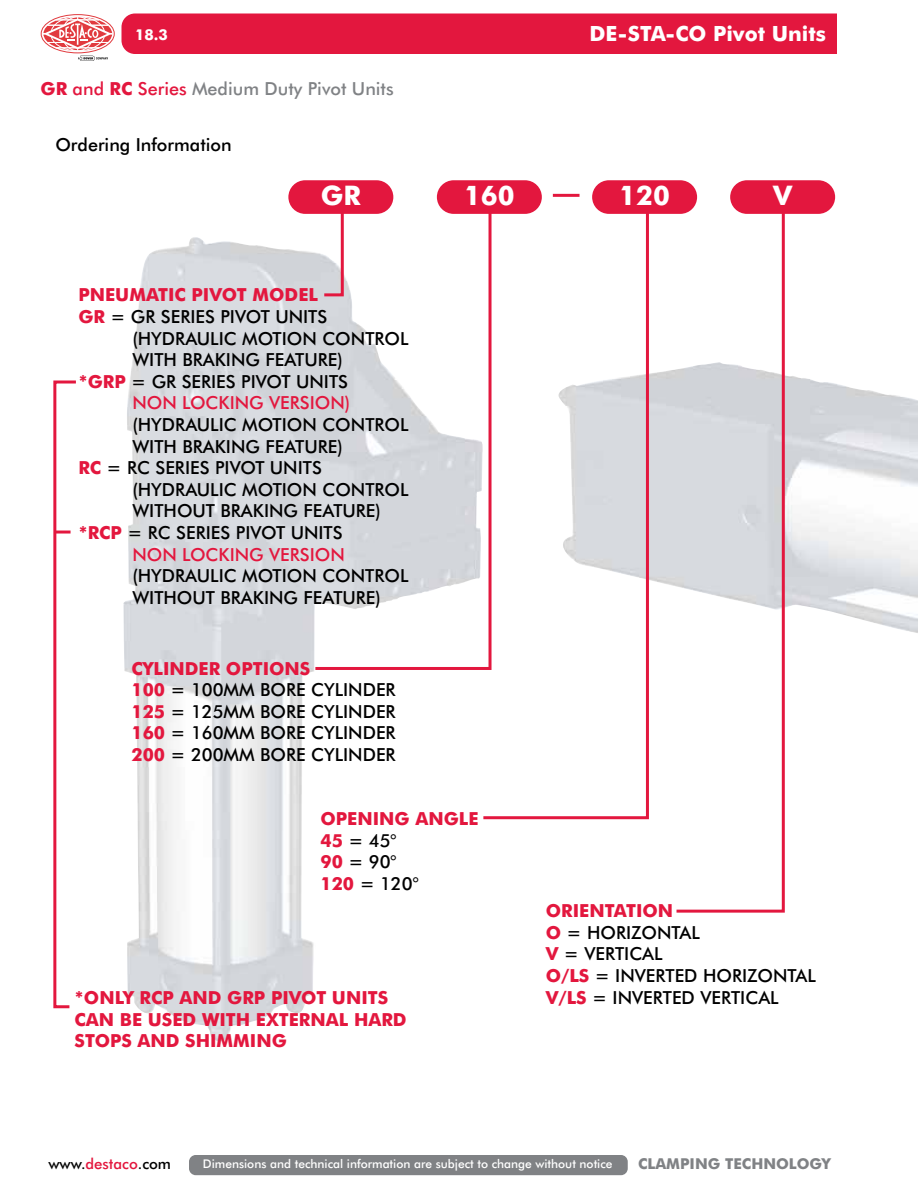
<style>
.page{position:relative;width:918px;height:1188px;background:#fff}
.page>*{position:absolute;margin:0;border:0;box-sizing:border-box;transform-origin:0 0}
.t1{font:700 27px "Futura BT";color:#fff}
.t2{font:700 21px "Futura BT";color:#fff}
.t3{font:500 18px/21.6px "Futura BT";color:#000}
.t4{font:700 18px/21.6px "Futura BT";color:#e3173e}
.t5{font:500 18px "Futura BT";color:#e3173e}
.t6{font:500 18px "Futura BT";color:#808285}
.t7{font:700 15px "Futura BT";color:#808285}
.t8{font:500 15px "Futura BT";color:#000}
.t9{font:700 15px "Futura BT";color:#fff}
.t10{font:500 12px "Futura BT";color:#fff}
.s1{font-weight:700;color:#e3173e}
.s2{color:#e3173e}
.s3{font-weight:500;color:#000}
</style>
<div class="page">
<div style="left:122px;top:14px;width:782px;height:40px;background:#e3173e;border-radius:14px"></div>
<div style="left:837px;top:11px;width:70px;height:46px;background:#fff"></div>
<div style="left:189px;top:1155px;width:439px;height:20px;background:#808285;border-radius:7px"></div>
<svg style="left:41px;top:15px;width:73px;height:38px"></svg>
<div style="left:41px;top:14px;width:74px;height:39px;border:1px solid #e13a3e;border-radius:50%"></div>
<div style="left:51px;top:16px;width:54px;height:35px;border:1px solid #fff;border-radius:50%"></div>
<svg style="left:43px;top:18px;width:70px;height:31px"></svg>
<svg style="left:78px;top:56px;width:30px;height:5px"></svg>
<img style="left:650px;top:370px;width:268px;height:263px">
<img style="left:123px;top:237px;width:191px;height:805px">
<div style="left:730px;top:180px;width:105px;height:34px;background:#e3173e;border-radius:17px"></div>
<svg style="left:674px;top:209px;width:112px;height:704px"></svg>
<div style="left:592px;top:180px;width:105px;height:34px;background:#e3173e;border-radius:17px"></div>
<svg style="left:483px;top:207px;width:167px;height:613px"></svg>
<div style="left:437px;top:180px;width:105px;height:34px;background:#e3173e;border-radius:17px"></div>
<svg style="left:312px;top:207px;width:181px;height:464px"></svg>
<div style="left:288px;top:180px;width:105px;height:34px;background:#e3173e;border-radius:17px"></div>
<svg style="left:321px;top:213px;width:24px;height:85px"></svg>
<hr style="left:553px;top:194px;width:27px;height:3px;background:#e3173e">
<svg style="left:53px;top:380px;width:23px;height:629px"></svg>
<hr style="left:55px;top:531px;width:16px;height:3px;background:#e3173e">
<p class="t9" style="left:135px;top:29px;width:34px">18.3</p>
<p class="t6" style="left:40px;top:81px;width:355px"><span class="s1">GR</span> <span class="s2">and</span> <span class="s1">RC</span> <span class="s2">Series</span> Medium Duty Pivot Units</p>
<p class="t3" style="left:55px;top:135px;width:178px">Ordering Information</p>
<p class="t2" style="left:590px;top:25px;width:238px">DE-STA-CO Pivot Units</p>
<h1 class="t1" style="left:321px;top:185px;width:42px">GR</h1>
<h1 class="t1" style="left:464px;top:185px;width:52px">160</h1>
<h1 class="t1" style="left:619px;top:185px;width:52px">120</h1>
<p class="t4" style="left:78px;top:286px;width:241px">PNEUMATIC PIVOT MODEL</p>
<p class="t3" style="left:78px;top:307px;width:250px"><span class="s1">GR</span> = GR SERIES PIVOT UNITS</p>
<p class="t3" style="left:132px;top:329px;width:278px">(HYDRAULIC MOTION CONTROL</p>
<p class="t3" style="left:132px;top:350px;width:212px">WITH BRAKING FEATURE)</p>
<p class="t3" style="left:78px;top:372px;width:271px"><span class="s1">*GRP</span> = GR SERIES PIVOT UNITS</p>
<p class="t5" style="left:132px;top:396px;width:219px">NON LOCKING VERSION)</p>
<p class="t3" style="left:132px;top:415px;width:278px">(HYDRAULIC MOTION CONTROL</p>
<p class="t3" style="left:132px;top:437px;width:212px">WITH BRAKING FEATURE)</p>
<p class="t3" style="left:78px;top:458px;width:245px"><span class="s1">RC</span> = RC SERIES PIVOT UNITS</p>
<p class="t3" style="left:132px;top:480px;width:278px">(HYDRAULIC MOTION CONTROL</p>
<p class="t3" style="left:132px;top:502px;width:250px">WITHOUT BRAKING FEATURE)</p>
<p class="t3" style="left:78px;top:523px;width:266px"><span class="s1">*RCP</span> = RC SERIES PIVOT UNITS</p>
<p class="t5" style="left:132px;top:547px;width:214px">NON LOCKING VERSION</p>
<p class="t3" style="left:132px;top:566px;width:278px">(HYDRAULIC MOTION CONTROL<br>WITHOUT BRAKING FEATURE)</p>
<p class="t3" style="left:131px;top:659px;width:266px"><span class="s1">CYLINDER OPTIONS<br>100</span> = 100MM BORE CYLINDER<br><span class="s1">125</span> = 125MM BORE CYLINDER<br><span class="s1">160</span> = 160MM BORE CYLINDER<br><span class="s1">200</span> = 200MM BORE CYLINDER</p>
<p class="t4" style="left:320px;top:809px;width:160px">OPENING ANGLE<br>45 <span class="s3">= 45°<br></span>90 <span class="s3">= 90°<br></span>120 <span class="s3">= 120°</span></p>
<h1 class="t1" style="left:773px;top:185px;width:21px">V</h1>
<p class="t4" style="left:75px;top:988px;width:334px">*ONLY RCP AND GRP PIVOT UNITS<br>CAN BE USED WITH EXTERNAL HARD<br>STOPS AND SHIMMING</p>
<p class="t3" style="left:546px;top:902px;width:272px"><span class="s1">ORIENTATION<br>O</span> = HORIZONTAL<br><span class="s1">V</span> = VERTICAL<br><span class="s1">O/LS</span> = INVERTED HORIZONTAL<br><span class="s1">V/LS</span> = INVERTED VERTICAL</p>
<p class="t8" style="left:48px;top:1158px;width:124px">www.<span class="s2">destaco</span>.com</p>
<p class="t10" style="left:203px;top:1159px;width:411px">Dimensions and technical information are subject to change without notice</p>
<p class="t7" style="left:638px;top:1158px;width:194px">CLAMPING TECHNOLOGY</p>
</div>
